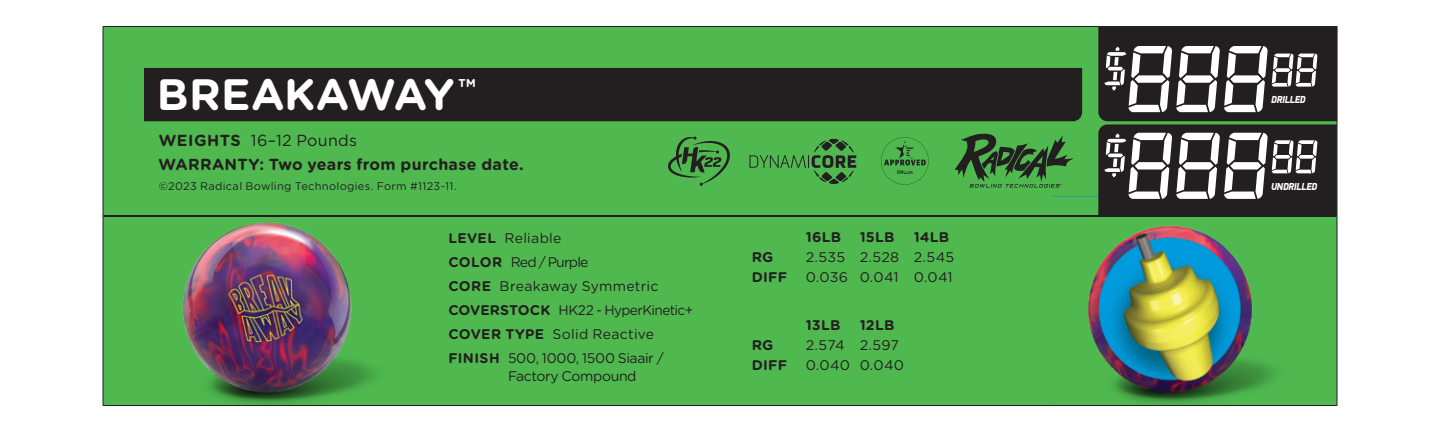
<style>
.page{position:relative;width:1440px;height:432px;background:#fff}
.page>*{position:absolute;margin:0;border:0;box-sizing:border-box;transform-origin:0 0}
.Ball_Poster_Specification_headers{font:700 44px "Gotham Rounded";color:#fff}
.t1{font:700 16px "Gotham Rounded";letter-spacing:.015em;color:#231f20}
.t2{font:16px "Gotham Rounded";letter-spacing:.02em;color:#231f20}
.Ball_Poster_Specification_headers-2{font:14px/18px "Gotham Rounded";letter-spacing:-.01em;color:#231f20}
.Ball_Poster_Specification_headers-3{font:14px "Gotham Rounded";letter-spacing:.015em;color:#231f20}
.Ball_Poster_Specification_headers-4{font:700 14px "Gotham Rounded";letter-spacing:.015em;color:#231f20}
.Ball_Poster_Specification_headers-5{font:14px "Gotham Rounded";letter-spacing:-.04em;color:#231f20}
.Ball_Poster_Specification_headers-6{font:14px "Gotham Rounded";letter-spacing:-.06em;color:#231f20}
.Ball_Poster_Specification_headers-7{font:14px "Gotham Rounded";letter-spacing:.01em;color:#231f20}
.Ball_Poster_Specification_headers-8{font:14px "Gotham Rounded";letter-spacing:.02em;color:#231f20}
.t3{font:11px "Gotham Rounded";letter-spacing:.025em;color:#231f20}
.Address___Disclaimer{font:italic 900 10.2px "PF Din Display Pro";letter-spacing:-.03em;color:#fff;scale:.9 1}
.s1{font-weight:700}
</style>
<div class="page">
<div style="left:103px;top:26px;width:1234px;height:380px;background:#4fb94f"></div>
<hr style="left:104px;top:215px;width:1232px;height:2px;background:#231f20">
<img style="left:146px;top:222px;width:242px;height:184px">
<img style="left:1052px;top:225px;width:236px;height:181px">
<svg style="left:881px;top:137px;width:48px;height:48px"></svg>
<svg style="left:955px;top:133px;width:119px;height:55px"></svg>
<div style="left:144px;top:68px;width:938px;height:53px;background:#231f20"></div>
<svg style="left:749px;top:139px;width:107px;height:45px"></svg>
<svg style="left:668px;top:136px;width:62px;height:50px"></svg>
<svg style="left:1098px;top:26px;width:239px;height:189px"></svg>
<p class="Ball_Poster_Specification_headers" style="left:157px;top:62px;width:320px">BREAKAWAY<sup>™</sup></p>
<p class="t2" style="left:159px;top:130px;width:200px"><span class="s1">WEIGHTS</span> 16–12 Pounds</p>
<p class="t1" style="left:158px;top:152px;width:367px">WARRANTY: Two years from purchase date.</p>
<p class="t3" style="left:159px;top:179px;width:299px">©2023 Radical Bowling Technologies. Form #1123-11.</p>
<p class="Ball_Poster_Specification_headers-8" style="left:448px;top:228px;width:115px"><span class="s1">LEVEL</span> Reliable</p>
<p class="Ball_Poster_Specification_headers-6" style="left:448px;top:252px;width:142px"><span class="s1">COLOR</span> Red / Purple</p>
<p class="Ball_Poster_Specification_headers-3" style="left:448px;top:276px;width:212px"><span class="s1">CORE</span> Breakaway Symmetric</p>
<p class="Ball_Poster_Specification_headers-5" style="left:448px;top:300px;width:246px"><span class="s1">COVERSTOCK</span> HK22 - HyperKinetic+</p>
<p class="Ball_Poster_Specification_headers-3" style="left:448px;top:324px;width:207px"><span class="s1">COVER TYPE</span> Solid Reactive</p>
<p class="Ball_Poster_Specification_headers-2" style="left:508px;top:348px;width:157px;text-indent:-60px"><span class="s1">FINISH</span> 500, 1000, 1500 Siaair /<br>Factory Compound</p>
<p class="Ball_Poster_Specification_headers-4" style="left:806px;top:227px;width:37px">16LB</p>
<p class="Ball_Poster_Specification_headers-4" style="left:860px;top:227px;width:36px">15LB</p>
<p class="Ball_Poster_Specification_headers-4" style="left:914px;top:227px;width:37px">14LB</p>
<p class="Ball_Poster_Specification_headers-4" style="left:752px;top:247px;width:23px">RG</p>
<p class="Ball_Poster_Specification_headers-3" style="left:806px;top:248px;width:150px">2.535 2.528 2.545</p>
<p class="Ball_Poster_Specification_headers-4" style="left:752px;top:267px;width:37px">DIFF</p>
<p class="Ball_Poster_Specification_headers-7" style="left:806px;top:268px;width:148px">0.036 0.041 0.041</p>
<p class="Ball_Poster_Specification_headers-4" style="left:806px;top:315px;width:36px">13LB</p>
<p class="Ball_Poster_Specification_headers-4" style="left:860px;top:315px;width:36px">12LB</p>
<p class="Ball_Poster_Specification_headers-4" style="left:752px;top:335px;width:23px">RG</p>
<p class="Ball_Poster_Specification_headers-2" style="left:806px;top:335px;width:95px">2.574 2.597</p>
<p class="Ball_Poster_Specification_headers-4" style="left:752px;top:355px;width:37px">DIFF</p>
<p class="Ball_Poster_Specification_headers-2" style="left:806px;top:355px;width:100px">0.040 0.040</p>
<p class="Address___Disclaimer" style="left:1271px;top:93px;width:40px">DRILLED</p>
<p class="Address___Disclaimer" style="left:1271px;top:180px;width:53px">UNDRILLED</p>
</div>
